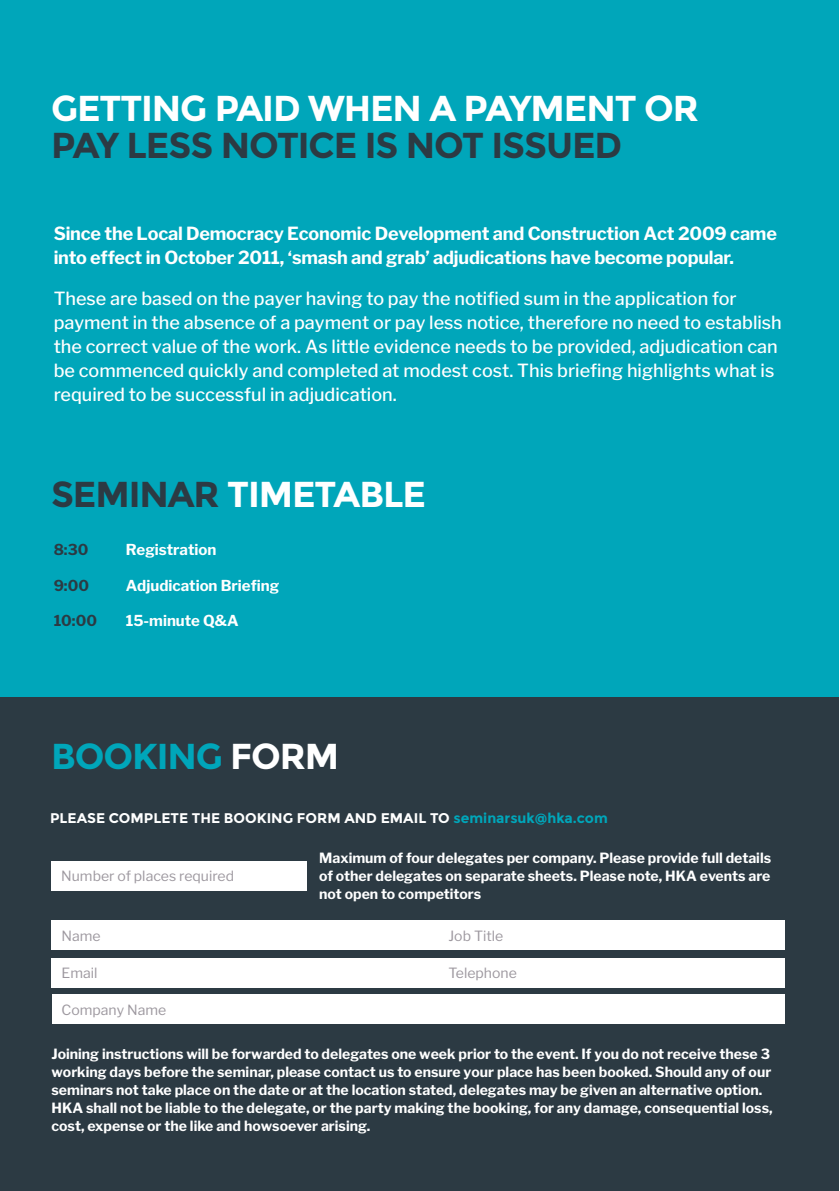
<style>
.page{position:relative;width:840px;height:1191px;background:#fff}
.page>*{position:absolute;margin:0;border:0;box-sizing:border-box;transform-origin:0 0}
.t1{font:700 36px "Montserrat";letter-spacing:-.03em;color:#fff}
.t2{font:700 36px "Montserrat";letter-spacing:-.03em;color:#2c3a43}
.t3{font:700 36px "Montserrat";letter-spacing:-.03em;color:#00a6ba}
.t4{font:500 18px/24px "Libre Franklin";color:#fff}
.t5{font:700 18px/24px "Libre Franklin";letter-spacing:-.01em;color:#fff}
.t6{font:700 15px "Libre Franklin";color:#fff}
.t7{font:700 15px "Libre Franklin";color:#2c3a43}
.t8{font:700 14px/18px "Libre Franklin";color:#fff}
.t9{font:14px "Libre Franklin";color:#9d989f}
.t10{font:700 14px "Montserrat";color:#fff}
.s1{color:#2c3a43}
.s2{color:#fff}
.s3{color:#00a6ba}
</style>
<div class="page">
<div style="left:0;top:1px;width:838px;height:1190px;background:#00a6ba"></div>
<div style="left:0;top:697px;width:838px;height:494px;background:#2c3a43"></div>
<div style="left:52px;top:920px;width:732px;height:30px;background:#fff"></div>
<div style="left:52px;top:958px;width:732px;height:29px;background:#fff"></div>
<div style="left:52px;top:994px;width:732px;height:29px;background:#fff"></div>
<div style="left:51px;top:861px;width:255px;height:30px;background:#fff"></div>
<h1 class="t1" style="left:51px;top:86px;width:649px">GETTING PAID wHEN A PAYMENT OR</h1>
<h1 class="t2" style="left:51px;top:123px;width:572px">PAY LESS NOTICE IS NOT ISSUED</h1>
<p class="t5" style="left:54px;top:221px;width:724px">Since the Local Democracy Economic Development and Construction Act 2009 came into effect in October 2011, ‘smash and grab’ adjudications have become popular.</p>
<p class="t4" style="left:54px;top:286px;width:729px">These are based on the payer having to pay the notified sum in the application for payment in the absence of a payment or pay less notice, therefore no need to establish the correct value of the work. As little evidence needs to be provided, adjudication can be commenced quickly and completed at modest cost. This briefing highlights what is required to be successful in adjudication.</p>
<h1 class="t1" style="left:51px;top:472px;width:376px"><span class="s1">SEMINAR</span> TIMETABLE</h1>
<p class="t7" style="left:54px;top:540px;width:36px">8:30</p>
<p class="t6" style="left:126px;top:540px;width:92px">Registration</p>
<p class="t7" style="left:54px;top:576px;width:37px">9:00</p>
<p class="t6" style="left:126px;top:576px;width:155px">Adjudication Briefing</p>
<p class="t7" style="left:54px;top:611px;width:45px">10:00</p>
<p class="t6" style="left:126px;top:611px;width:114px">15-minute Q&amp;A</p>
<h1 class="t3" style="left:51px;top:734px;width:289px">BOOKING <span class="s2">fORM</span></h1>
<p class="t10" style="left:50px;top:809px;width:559px">PLEASE COMPLETE THE BOOKING fORM AND EMAIL TO <span class="s3">seminarsuk@hka.com</span></p>
<p class="t9" style="left:61px;top:868px;width:174px">Number of places required</p>
<p class="t8" style="left:319px;top:848px;width:453px;text-align:justify">Maximum of four delegates per company. Please provide full details of other delegates on separate sheets. Please note, HKA events are not open to competitors</p>
<p class="t9" style="left:62px;top:927px;width:41px">Name</p>
<p class="t9" style="left:448px;top:927px;width:56px">Job Title</p>
<p class="t9" style="left:62px;top:964px;width:37px">Email</p>
<p class="t9" style="left:448px;top:964px;width:70px">Telephone</p>
<p class="t9" style="left:61px;top:1001px;width:106px">Company Name</p>
<p class="t8" style="left:51px;top:1044px;width:722px">Joining instructions will be forwarded to delegates one week prior to the event. If you do not receive these 3 working days before the seminar, please contact us to ensure your place has been booked. Should any of our seminars not take place on the date or at the location stated, delegates may be given an alternative option.<br>HKA shall not be liable to the delegate, or the party making the booking, for any damage, consequential loss, cost, expense or the like and howsoever arising.</p>
</div>
